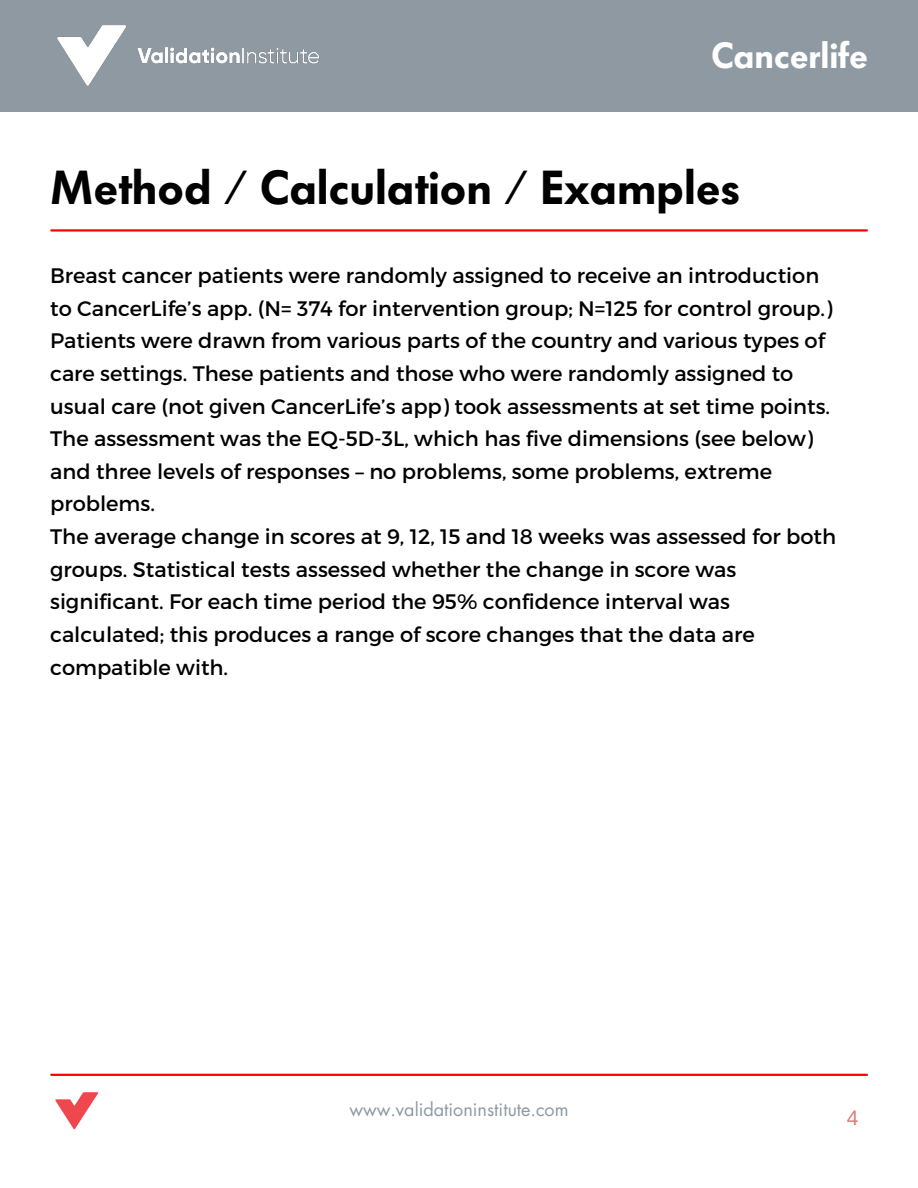
<style>
.page{position:relative;width:918px;height:1188px;background:#fff}
.page>*{position:absolute;margin:0;border:0;box-sizing:border-box;transform-origin:0 0}
.t1{font:600 47.25px "Futura BQ";color:#000}
.t2{font:600 36px "Futura BQ";color:#fff}
.t3{font:21px/32.7px "Montserrat";color:#000}
.t4{font:21px "Arimo";color:#d97f76}
.t5{font:18px "Futura LT";color:#8e99a2}
</style>
<div class="page">
<div style="left:0;top:0;width:918px;height:111px;background:#8e99a2"></div>
<img style="left:57px;top:25px;width:262px;height:61px">
<hr style="left:51px;top:1074px;width:816px;height:2px;background:#f00">
<img style="left:55px;top:1092px;width:44px;height:38px">
<hr style="left:51px;top:229px;width:816px;height:3px;background:#f00">
<p class="t2" style="left:711px;top:35px;width:158px">Cancerlife</p>
<p class="t1" style="left:50px;top:160px;width:692px">Method / Calculation / Examples</p>
<p class="t3" style="left:50px;top:258px;width:784px">Breast cancer patients were randomly assigned to receive an introduction to CancerLife’s app. (N= 374 for intervention group; N=125 for control group.)<br>Patients were drawn from various parts of the country and various types of care settings. These patients and those who were randomly assigned to usual care (not given CancerLife’s app) took assessments at set time points.<br>The assessment was the EQ-5D-3L, which has five dimensions (see below) and three levels of responses – no problems, some problems, extreme problems.</p>
<p class="t3" style="left:50px;top:519px;width:788px">The average change in scores at 9, 12, 15 and 18 weeks was assessed for both groups. Statistical tests assessed whether the change in score was significant. For each time period the 95% confidence interval was calculated; this produces a range of score changes that the data are compatible with.</p>
<p class="t5" style="left:349px;top:1098px;width:221px">www.validationinstitute.com</p>
<p class="t4" style="left:847px;top:1106px;width:13px">4</p>
</div>
